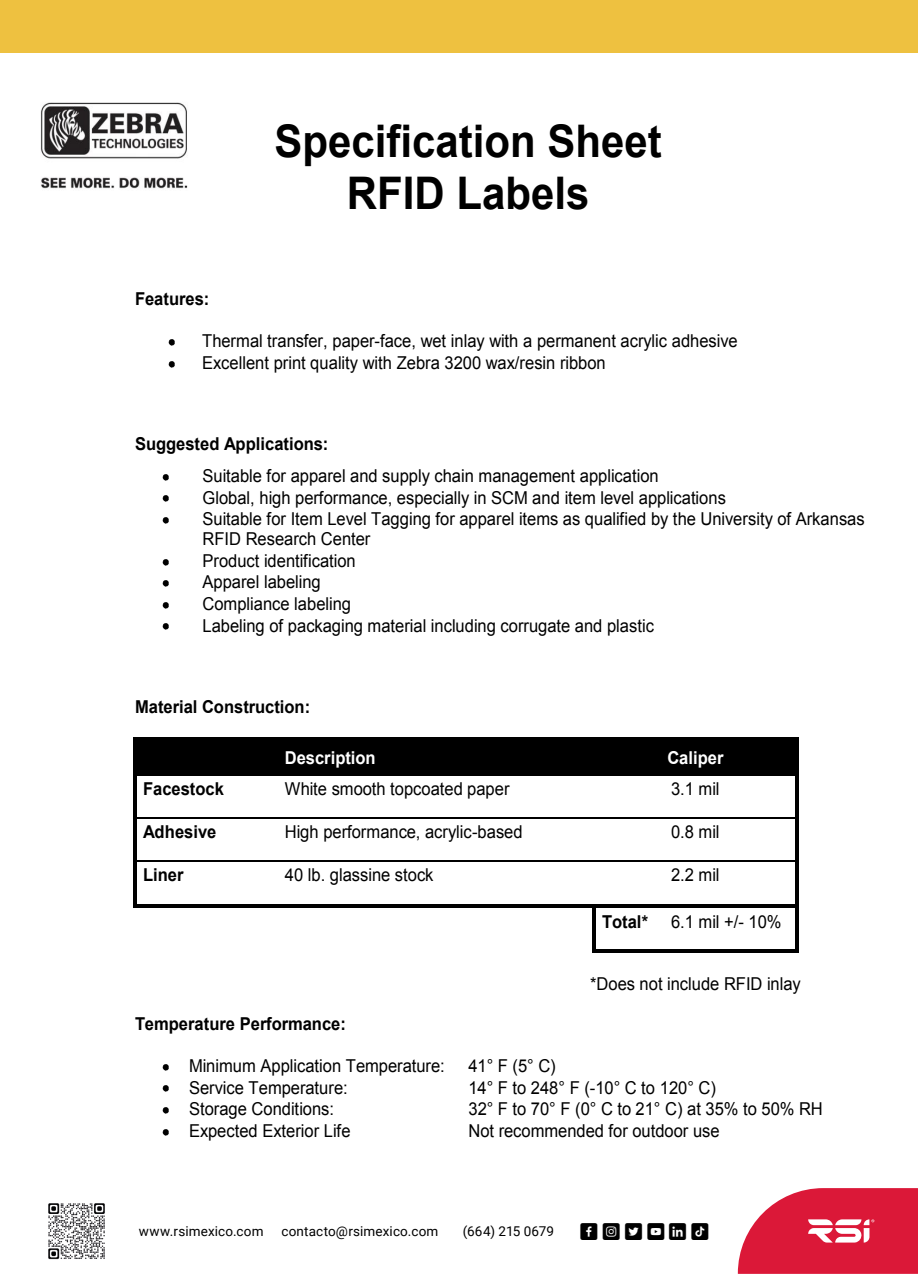
<style>
.page{position:relative;width:918px;height:1274px;background:#fff}
.page>*{position:absolute;margin:0;border:0;box-sizing:border-box;transform-origin:0 0}
.t1{font:700 45px/51.9px "Arial";color:#000;text-align:center;scale:.93 1}
.t2{font:17.7px/21.3px "Arial";color:#000;scale:.93 1}
.t3{font:700 17.7px "Arial";color:#000;scale:.93 1}
.t4{font:700 17.7px "Arial";color:#fff;scale:.93 1}
.t5{font:15px "Social Shapes";letter-spacing:.265em;color:#000}
.t6{font:13.5px "Roboto";letter-spacing:.015em;color:#000}
</style>
<div class="page">
<div style="left:0;top:0;width:918px;height:52px;background:#eec140"></div>
<img style="left:40px;top:102px;width:148px;height:87px">
<img style="left:169px;top:339px;width:6px;height:29px">
<img style="left:162px;top:474px;width:7px;height:50px">
<img style="left:162px;top:559px;width:7px;height:71px">
<div style="left:137px;top:741px;width:140px;height:7px;background:#000"></div>
<div style="left:137px;top:748px;width:6px;height:20px;background:#000"></div>
<div style="left:269px;top:748px;width:8px;height:20px;background:#000"></div>
<div style="left:137px;top:768px;width:140px;height:7px;background:#000"></div>
<div style="left:143px;top:748px;width:126px;height:20px;background:#000"></div>
<div style="left:277px;top:741px;width:317px;height:7px;background:#000"></div>
<div style="left:277px;top:748px;width:8px;height:20px;background:#000"></div>
<div style="left:586px;top:748px;width:8px;height:20px;background:#000"></div>
<div style="left:277px;top:768px;width:317px;height:7px;background:#000"></div>
<div style="left:285px;top:748px;width:301px;height:20px;background:#000"></div>
<div style="left:594px;top:741px;width:201px;height:7px;background:#000"></div>
<div style="left:594px;top:748px;width:8px;height:20px;background:#000"></div>
<div style="left:789px;top:748px;width:6px;height:20px;background:#000"></div>
<div style="left:594px;top:768px;width:201px;height:7px;background:#000"></div>
<div style="left:602px;top:748px;width:187px;height:20px;background:#000"></div>
<svg style="left:133px;top:737px;width:4px;height:4px"></svg>
<hr style="left:137px;top:737px;width:140px;height:4px;background:#000">
<svg style="left:277px;top:737px;width:3px;height:4px"></svg>
<hr style="left:280px;top:737px;width:314px;height:4px;background:#000">
<svg style="left:594px;top:737px;width:3px;height:4px"></svg>
<hr style="left:597px;top:737px;width:198px;height:4px;background:#000">
<svg style="left:795px;top:737px;width:3px;height:4px"></svg>
<hr style="left:133px;top:741px;width:4px;height:34px;background:#000">
<hr style="left:795px;top:741px;width:3px;height:34px;background:#000">
<hr style="left:137px;top:775px;width:140px;height:1px;background:#000">
<hr style="left:278px;top:775px;width:316px;height:1px;background:#000">
<hr style="left:595px;top:775px;width:200px;height:1px;background:#000">
<hr style="left:133px;top:776px;width:4px;height:42px;background:#000">
<hr style="left:795px;top:776px;width:3px;height:42px;background:#000">
<hr style="left:137px;top:818px;width:140px;height:1px;background:#000">
<hr style="left:278px;top:818px;width:316px;height:1px;background:#000">
<hr style="left:595px;top:818px;width:200px;height:1px;background:#000">
<hr style="left:133px;top:819px;width:4px;height:42px;background:#000">
<hr style="left:795px;top:819px;width:3px;height:42px;background:#000">
<hr style="left:137px;top:861px;width:140px;height:1px;background:#000">
<hr style="left:278px;top:861px;width:316px;height:1px;background:#000">
<hr style="left:595px;top:861px;width:200px;height:1px;background:#000">
<hr style="left:133px;top:862px;width:4px;height:42px;background:#000">
<hr style="left:795px;top:862px;width:3px;height:42px;background:#000">
<svg style="left:133px;top:904px;width:4px;height:3px"></svg>
<hr style="left:137px;top:904px;width:140px;height:3px;background:#000">
<hr style="left:280px;top:904px;width:312px;height:3px;background:#000">
<svg style="left:592px;top:904px;width:7px;height:4px"></svg>
<hr style="left:599px;top:904px;width:196px;height:3px;background:#000">
<svg style="left:795px;top:904px;width:3px;height:4px"></svg>
<hr style="left:592px;top:908px;width:4px;height:41px;background:#000">
<svg style="left:592px;top:949px;width:4px;height:4px"></svg>
<hr style="left:596px;top:949px;width:199px;height:4px;background:#000">
<hr style="left:795px;top:908px;width:3px;height:41px;background:#000">
<svg style="left:795px;top:949px;width:3px;height:4px"></svg>
<img style="left:162px;top:1064px;width:7px;height:72px">
<img style="left:48px;top:1203px;width:57px;height:57px">
<svg style="left:738px;top:1188px;width:180px;height:86px;background:#e03d58"></svg>
<h1 class="t1" style="left:275px;top:117px;width:418px">Specification Sheet<br>RFID Labels</h1>
<p class="t3" style="left:135px;top:287px;width:82px">Features:</p>
<p class="t2" style="left:202px;top:330px;width:577px">Thermal transfer, paper-face, wet inlay with a permanent acrylic adhesive<br>Excellent print quality with Zebra 3200 wax/resin ribbon</p>
<p class="t3" style="left:135px;top:432px;width:209px">Suggested Applications:</p>
<p class="t2" style="left:203px;top:465px;width:714px">Suitable for apparel and supply chain management application<br>Global, high performance, especially in SCM and item level applications<br>Suitable for Item Level Tagging for apparel items as qualified by the University of Arkansas RFID Research Center<br>Product identification<br>Apparel labeling<br>Compliance labeling<br>Labeling of packaging material including corrugate and plastic</p>
<p class="t3" style="left:135px;top:695px;width:190px">Material Construction:</p>
<p class="t4" style="left:285px;top:746px;width:99px">Description</p>
<p class="t4" style="left:667px;top:746px;width:62px">Caliper</p>
<p class="t3" style="left:143px;top:777px;width:88px">Facestock</p>
<p class="t2" style="left:285px;top:778px;width:243px">White smooth topcoated paper</p>
<p class="t2" style="left:671px;top:778px;width:54px">3.1 mil</p>
<p class="t3" style="left:143px;top:820px;width:80px">Adhesive</p>
<p class="t2" style="left:285px;top:821px;width:257px">High performance, acrylic-based</p>
<p class="t2" style="left:671px;top:821px;width:54px">0.8 mil</p>
<p class="t3" style="left:143px;top:863px;width:45px">Liner</p>
<p class="t2" style="left:285px;top:865px;width:161px">40 lb. glassine stock</p>
<p class="t2" style="left:671px;top:865px;width:54px">2.2 mil</p>
<p class="t3" style="left:602px;top:910px;width:51px">Total*</p>
<p class="t2" style="left:671px;top:911px;width:120px">6.1 mil +/- 10%</p>
<p class="t2" style="left:590px;top:973px;width:228px">*Does not include RFID inlay</p>
<p class="t3" style="left:135px;top:1012px;width:228px">Temperature Performance:</p>
<p class="t2" style="left:189px;top:1055px;width:277px">Minimum Application Temperature:</p>
<p class="t2" style="left:468px;top:1055px;width:95px">41° F (5° C)</p>
<p class="t2" style="left:189px;top:1077px;width:172px">Service Temperature:</p>
<p class="t2" style="left:468px;top:1077px;width:268px">14° F to 248° F (-10° C to 120° C)</p>
<p class="t2" style="left:189px;top:1099px;width:157px">Storage Conditions:</p>
<p class="t2" style="left:468px;top:1099px;width:382px">32° F to 70° F (0° C to 21° C) at 35% to 50% RH</p>
<p class="t2" style="left:189px;top:1120px;width:175px">Expected Exterior Life</p>
<p class="t2" style="left:468px;top:1120px;width:272px">Not recommended for outdoor use</p>
<p class="t6" style="left:139px;top:1222px;width:126px">www.rsimexico.com</p>
<p class="t6" style="left:281px;top:1222px;width:158px">contacto@rsimexico.com</p>
<p class="t6" style="left:463px;top:1222px;width:93px">(664) 215 0679</p>
<p class="t5" style="left:580px;top:1226px;width:131px">FdÕùjÉ</p>
</div>
